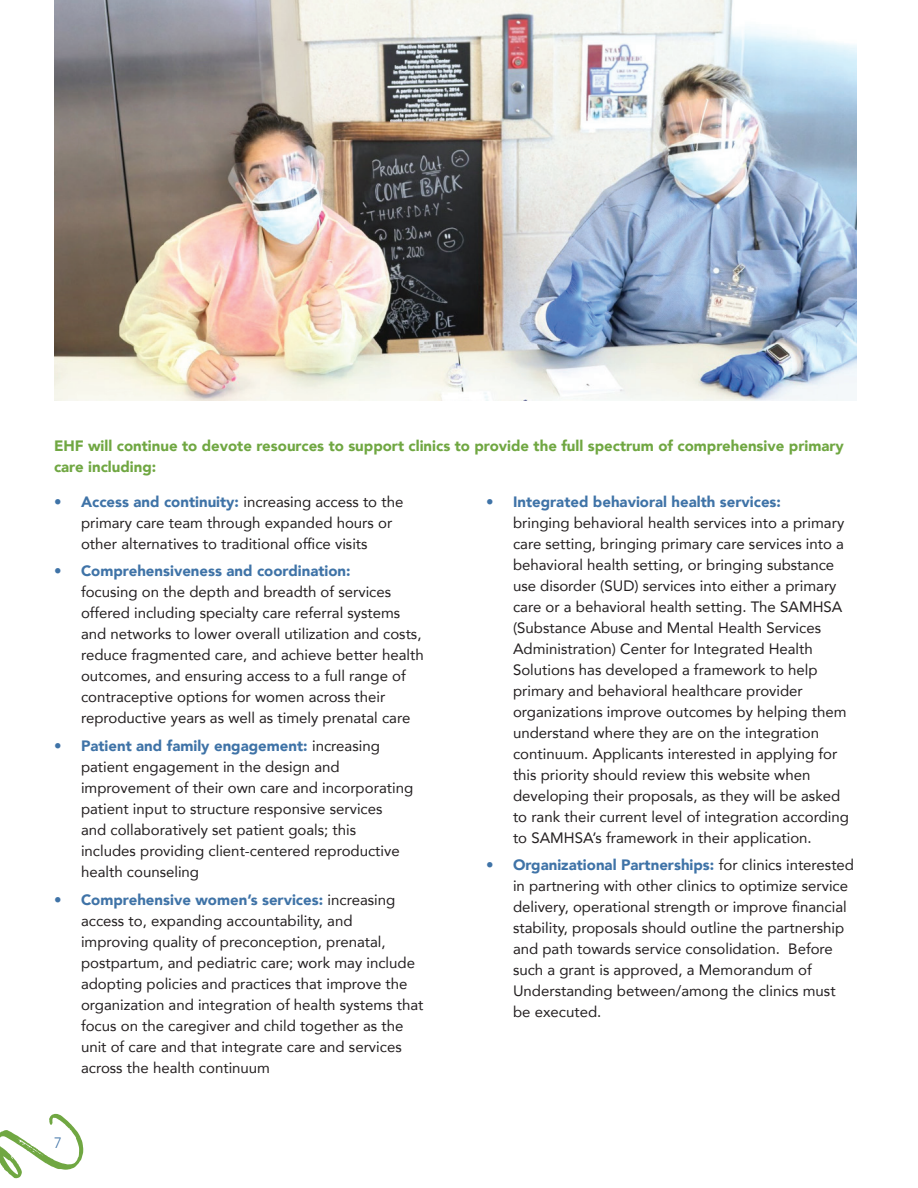
<style>
.page{position:relative;width:918px;height:1188px;background:#fff}
.page>*{position:absolute;margin:0;border:0;box-sizing:border-box;transform-origin:0 0}
.t1{font:15px/21px "Avenir";color:#231f20}
.t2{font:900 15px/21px "Avenir";color:#70a742}
.t3{font:900 15px "Avenir";color:#3f73a7}
.t4{font:300 15px "Avenir";color:#3f73a7}
.s1{font-weight:900;color:#3f73a7}
</style>
<div class="page">
<svg style="left:0;top:1114px;width:83px;height:64px"></svg>
<img style="left:54px;top:0;width:802px;height:400px">
<p class="t2" style="left:54px;top:435px;width:791px">EHF will continue to devote resources to support clinics to provide the full spectrum of comprehensive primary care including:</p>
<p class="t1" style="left:81px;top:490px;width:324px;text-indent:-27px"><span class="s1">• Access and continuity:</span> increasing access to the primary care team through expanded hours or other alternatives to traditional office visits</p>
<p class="t3" style="left:54px;top:558px;width:298px">• Comprehensiveness and coordination:</p>
<p class="t1" style="left:81px;top:581px;width:344px">focusing on the depth and breadth of services offered including specialty care referral systems and networks to lower overall utilization and costs, reduce fragmented care, and achieve better health outcomes, and ensuring access to a full range of contraceptive options for women across their reproductive years as well as timely prenatal care</p>
<p class="t1" style="left:81px;top:735px;width:334px;text-indent:-27px"><span class="s1">• Patient and family engagement:</span> increasing patient engagement in the design and improvement of their own care and incorporating patient input to structure responsive services<br>and collaboratively set patient goals; this includes providing client-centered reproductive health counseling</p>
<p class="t1" style="left:81px;top:889px;width:344px;text-indent:-27px"><span class="s1">• Comprehensive women’s services:</span> increasing access to, expanding accountability, and improving quality of preconception, prenatal, postpartum, and pediatric care; work may include adopting policies and practices that improve the organization and integration of health systems that focus on the caregiver and child together as the unit of care and that integrate care and services across the health continuum</p>
<p class="t3" style="left:486px;top:489px;width:297px">• Integrated behavioral health services:</p>
<p class="t1" style="left:513px;top:511px;width:338px">bringing behavioral health services into a primary care setting, bringing primary care services into a behavioral health setting, or bringing substance use disorder (SUD) services into either a primary care or a behavioral health setting. The SAMHSA (Substance Abuse and Mental Health Services Administration) Center for Integrated Health Solutions has developed a framework to help primary and behavioral healthcare provider organizations improve outcomes by helping them understand where they are on the integration continuum. Applicants interested in applying for this priority should review this website when developing their proposals, as they will be asked to rank their current level of integration according to SAMHSA’s framework in their application.</p>
<p class="t1" style="left:513px;top:854px;width:343px;text-indent:-27px"><span class="s1">• Organizational Partnerships:</span> for clinics interested in partnering with other clinics to optimize service delivery, operational strength or improve financial stability, proposals should outline the partnership and path towards service consolidation. Before such a grant is approved, a Memorandum of Understanding between/among the clinics must be executed.</p>
<p class="t4" style="left:54px;top:1133px;width:9px">7</p>
</div>
